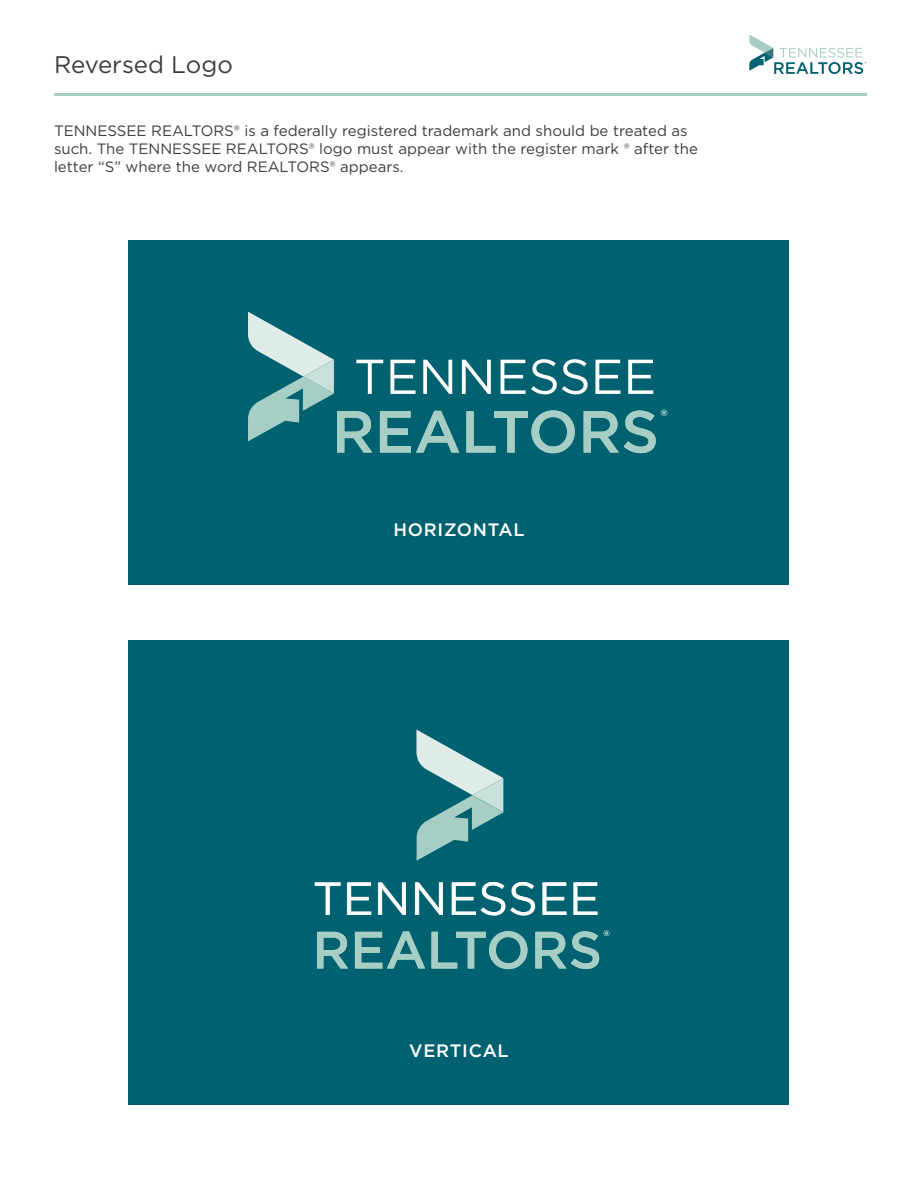
<style>
.page{position:relative;width:918px;height:1188px;background:#fff}
.page>*{position:absolute;margin:0;border:0;box-sizing:border-box;transform-origin:0 0}
.t1{font:46.5px "Gotham";color:#fff}
.t2{font:24px "Gotham";color:#3b3e3e}
.t3{font:500 18px "Gotham";letter-spacing:.04em;color:#fff}
.t4{font:15px/18px "Gotham";color:#3b3e3e}
</style>
<div class="page">
<hr style="left:54px;top:93px;width:812px;height:3px;background:#a6cec4">
<svg style="left:749px;top:35px;width:117px;height:39px"></svg>
<div style="left:129px;top:240px;width:660px;height:344px;background:#006171"></div>
<div style="left:129px;top:640px;width:660px;height:464px;background:#006171"></div>
<svg style="left:248px;top:312px;width:419px;height:141px"></svg>
<svg style="left:416px;top:730px;width:87px;height:131px"></svg>
<svg style="left:317px;top:932px;width:31px;height:37px"></svg>
<svg style="left:355px;top:932px;width:70px;height:37px"></svg>
<svg style="left:431px;top:931px;width:96px;height:38px"></svg>
<svg style="left:535px;top:930px;width:74px;height:39px"></svg>
<h2 class="t2" style="left:54px;top:49px;width:180px">Reversed Logo</h2>
<p class="t4" style="left:54px;top:122px;width:645px">TENNESSEE REALTORS® is a federally registered trademark and should be treated as such. The TENNESSEE REALTORS® logo must appear with the register mark ® after the letter “S” where the word REALTORS® appears.</p>
<p class="t3" style="left:393px;top:518px;width:133px">HORIZONTAL</p>
<h1 class="t1" style="left:313px;top:868px;width:289px">TENNESSEE</h1>
<p class="t3" style="left:409px;top:1039px;width:101px">VERTICAL</p>
</div>
